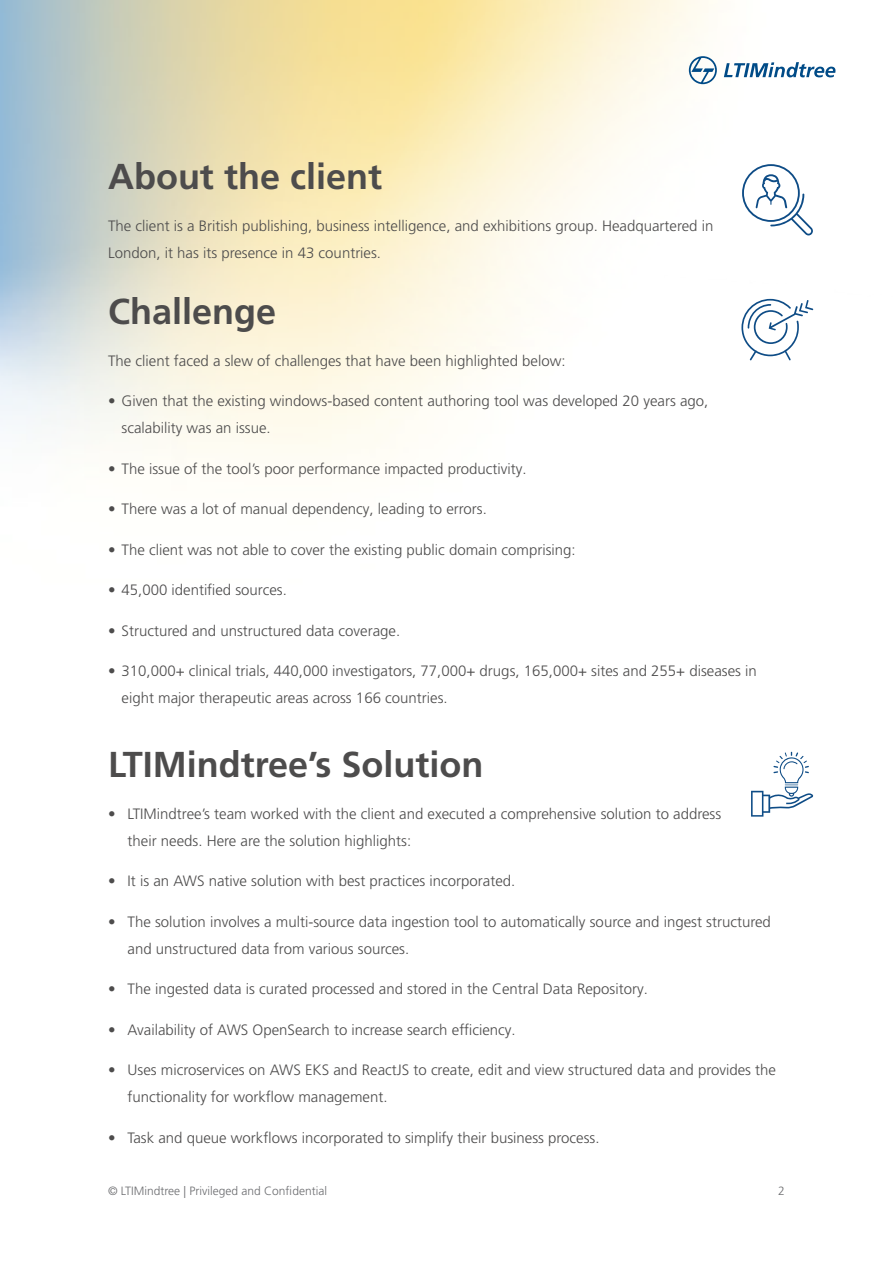
<style>
.page{position:relative;width:893px;height:1263px;background:#fff}
.page>*{position:absolute;margin:0;border:0;box-sizing:border-box;transform-origin:0 0}
.t1{font:700 36px "Frutiger LT Pro";color:#4d4c4c}
.t2{font:300 15px/27px "Frutiger LT Pro";color:#4d4c4c}
.t3{font:300 12px "Frutiger LT Pro";color:#6c6d70}
</style>
<div class="page">
<svg style="left:689px;top:56px;width:28px;height:28px"></svg>
<svg style="left:724px;top:62px;width:111px;height:15px"></svg>
<svg style="left:741px;top:299px;width:72px;height:61px"></svg>
<svg style="left:742px;top:164px;width:71px;height:71px"></svg>
<svg style="left:751px;top:752px;width:62px;height:65px"></svg>
<p class="t1" style="left:108px;top:155px;width:276px">About the client</p>
<p class="t2" style="left:108px;top:212px;width:607px">The client is a British publishing, business intelligence, and exhibitions group. Headquartered in<br>London, it has its presence in 43 countries.</p>
<p class="t1" style="left:108px;top:290px;width:170px">Challenge</p>
<p class="t2" style="left:108px;top:347px;width:459px">The client faced a slew of challenges that have been highlighted below:</p>
<p class="t2" style="left:122px;top:388px;width:588px;text-indent:-14px">• Given that the existing windows-based content authoring tool was developed 20 years ago, scalability was an issue.</p>
<p class="t2" style="left:108px;top:455px;width:420px">• The issue of the tool’s poor performance impacted productivity.</p>
<p class="t2" style="left:108px;top:496px;width:380px">• There was a lot of manual dependency, leading to errors.</p>
<p class="t2" style="left:108px;top:536px;width:469px">• The client was not able to cover the existing public domain comprising:</p>
<p class="t2" style="left:108px;top:577px;width:180px">• 45,000 identified sources.</p>
<p class="t2" style="left:108px;top:617px;width:294px">• Structured and unstructured data coverage.</p>
<p class="t2" style="left:122px;top:658px;width:637px;text-indent:-14px">• 310,000+ clinical trials, 440,000 investigators, 77,000+ drugs, 165,000+ sites and 255+ diseases in eight major therapeutic areas across 166 countries.</p>
<p class="t1" style="left:108px;top:743px;width:377px">LTIMindtree’s Solution</p>
<p class="t2" style="left:128px;top:800px;width:595px;text-indent:-20px">• LTIMindtree’s team worked with the client and executed a comprehensive solution to address their needs. Here are the solution highlights:</p>
<p class="t2" style="left:108px;top:867px;width:409px">• It is an AWS native solution with best practices incorporated.</p>
<p class="t2" style="left:128px;top:908px;width:645px;text-indent:-20px">• The solution involves a multi-source data ingestion tool to automatically source and ingest structured and unstructured data from various sources.</p>
<p class="t2" style="left:108px;top:975px;width:541px">• The ingested data is curated processed and stored in the Central Data Repository.</p>
<p class="t2" style="left:108px;top:1016px;width:409px">• Availability of AWS OpenSearch to increase search efficiency.</p>
<p class="t2" style="left:128px;top:1056px;width:650px;text-indent:-20px">• Uses microservices on AWS EKS and ReactJS to create, edit and view structured data and provides the functionality for workflow management.</p>
<p class="t2" style="left:108px;top:1124px;width:493px">• Task and queue workflows incorporated to simplify their business process.</p>
<p class="t3" style="left:108px;top:1184px;width:220px">© LTIMindtree | Privileged and Confidential</p>
<p class="t3" style="left:778px;top:1184px;width:8px">2</p>
</div>
